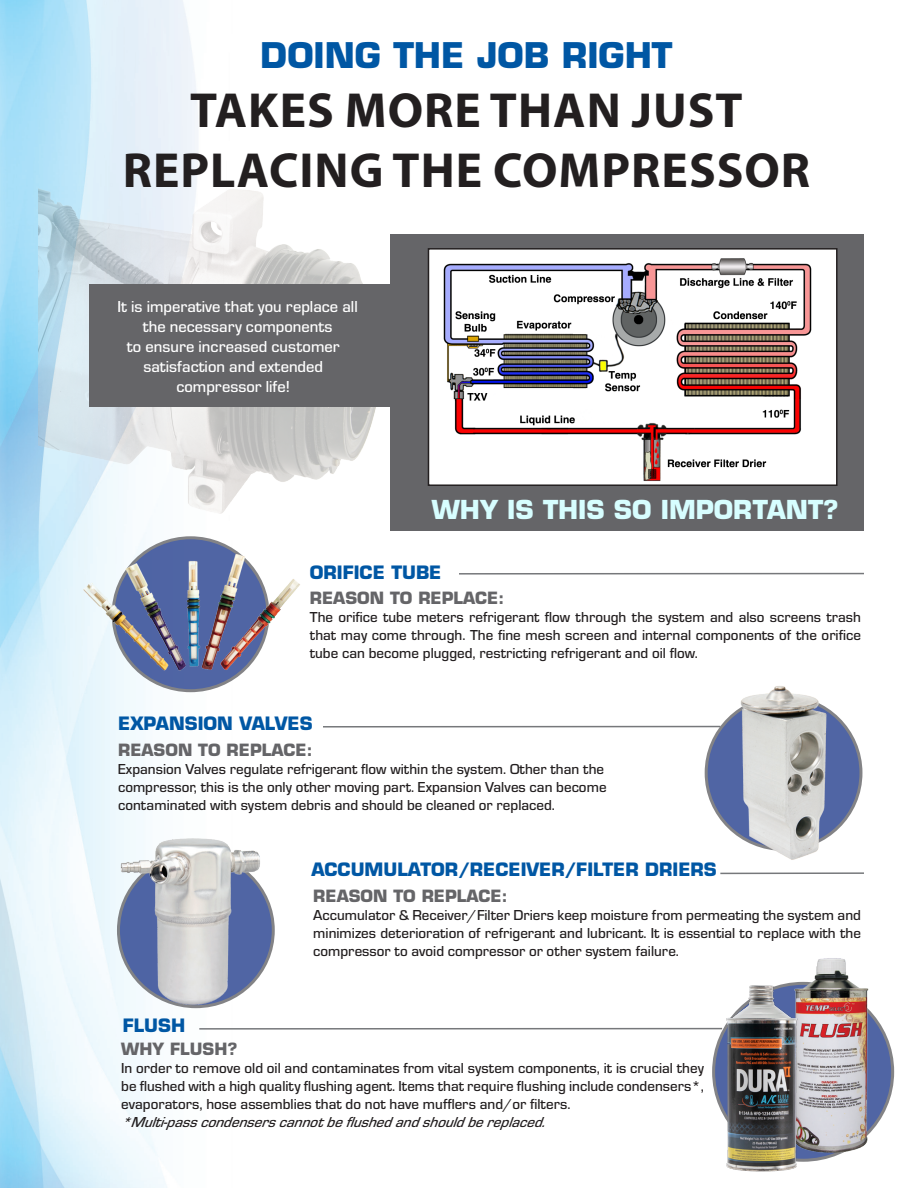
<style>
.page{position:relative;width:918px;height:1188px;background:#fff}
.page>*{position:absolute;margin:0;border:0;box-sizing:border-box;transform-origin:0 0}
.t1{font:700 49.5px "Myriad Pro";letter-spacing:.02em;color:#231f20}
.t2{font:700 34.5px "Eurostile LT Std";color:#0057a4}
.t3{font:700 25.5px "Eurostile LT Std";color:#d7feff}
.t4{font:700 18px "Eurostile LT Std";color:#0057a4}
.t5{font:500 16.5px/19.8px "Eurostile TOT";color:#fff;text-align:center}
.t6{font:700 16.5px "Eurostile LT Std";color:#656568}
.t7{font:500 15px/18px "Eurostile TOT";color:#231f20;text-align:justify}
.t8{font:italic 500 15px "Eurostile TOT";color:#231f20}
</style>
<div class="page">
<img style="left:0;top:0;width:453px;height:1188px">
<div style="left:390px;top:235px;width:473px;height:296px;background:#656568"></div>
<img style="left:39px;top:121px;width:339px;height:396px">
<div style="left:89px;top:285px;width:773px;height:122px;background:#656568"></div>
<svg style="left:113px;top:538px;width:155px;height:153px"></svg>
<img style="left:73px;top:545px;width:235px;height:138px">
<img style="left:119px;top:833px;width:144px;height:176px">
<svg style="left:706px;top:696px;width:155px;height:153px;background:#5367a1"></svg>
<img style="left:740px;top:686px;width:89px;height:174px">
<div style="left:428px;top:249px;width:409px;height:236px;background:#fff"></div>
<img style="left:443px;top:258px;width:369px;height:223px">
<div style="left:428px;top:248px;width:410px;height:238px;border:2px solid #231f20"></div>
<svg style="left:714px;top:983px;width:179px;height:177px;background:#58699f"></svg>
<img style="left:789px;top:958px;width:85px;height:199px">
<img style="left:725px;top:984px;width:74px;height:188px">
<hr style="left:459px;top:573px;width:405px;height:2px;background:#76787b">
<hr style="left:323px;top:726px;width:397px;height:2px;background:#76787b">
<hr style="left:720px;top:872px;width:144px;height:2px;background:#76787b">
<hr style="left:199px;top:1028px;width:523px;height:2px;background:#76787b">
<p class="t2" style="left:261px;top:34px;width:413px">DOING THE JOB RIGHT</p>
<p class="t1" style="left:190px;top:78px;width:554px">TAKES MORE THAN JUST</p>
<p class="t1" style="left:123px;top:138px;width:689px">REPLACING THE COMPRESSOR</p>
<p class="t5" style="left:117px;top:297px;width:242px">It is imperative that you replace all the necessary components</p>
<p class="t5" style="left:127px;top:337px;width:214px">to ensure increased customer</p>
<p class="t5" style="left:143px;top:357px;width:181px">satisfaction and extended</p>
<p class="t5" style="left:176px;top:377px;width:115px">compressor life!</p>
<p class="t3" style="left:432px;top:494px;width:408px">WHY IS THIS SO IMPORTANT?</p>
<p class="t4" style="left:310px;top:561px;width:133px">ORIFICE TUBE</p>
<p class="t6" style="left:310px;top:588px;width:196px">REASON TO REPLACE:</p>
<p class="t7" style="left:310px;top:608px;width:553px">The orifice tube meters refrigerant flow through the system and also screens trash that may come through. The fine mesh screen and internal components of the orifice tube can become plugged, restricting refrigerant and oil flow.</p>
<p class="t4" style="left:118px;top:712px;width:196px">EXPANSION VALVES</p>
<p class="t6" style="left:118px;top:740px;width:196px">REASON TO REPLACE:</p>
<p class="t7" style="left:118px;top:761px;width:487px">Expansion Valves regulate refrigerant flow within the system. Other than the</p>
<p class="t7" style="left:118px;top:779px;width:490px">compressor, this is the only other moving part. Expansion Valves can become</p>
<p class="t7" style="left:118px;top:797px;width:438px">contaminated with system debris and should be cleaned or replaced.</p>
<p class="t4" style="left:311px;top:858px;width:407px">ACCUMULATOR/RECEIVER/FILTER DRIERS</p>
<p class="t6" style="left:313px;top:886px;width:196px">REASON TO REPLACE:</p>
<p class="t7" style="left:313px;top:907px;width:549px">Accumulator &amp; Receiver/Filter Driers keep moisture from permeating the system and</p>
<p class="t7" style="left:313px;top:925px;width:549px">minimizes deterioration of refrigerant and lubricant. It is essential to replace with the compressor to avoid compressor or other system failure.</p>
<p class="t4" style="left:123px;top:1014px;width:64px">FLUSH</p>
<p class="t6" style="left:121px;top:1039px;width:118px">WHY FLUSH?</p>
<p class="t7" style="left:121px;top:1059px;width:584px">In order to remove old oil and contaminates from vital system components, it is crucial they be flushed with a high quality flushing agent. Items that require flushing include condensers*, evaporators, hose assemblies that do not have mufflers and/or filters.</p>
<p class="t8" style="left:121px;top:1114px;width:431px">*Multi-passcondenserscannotbeflushedandshouldbereplaced.</p>
</div>
